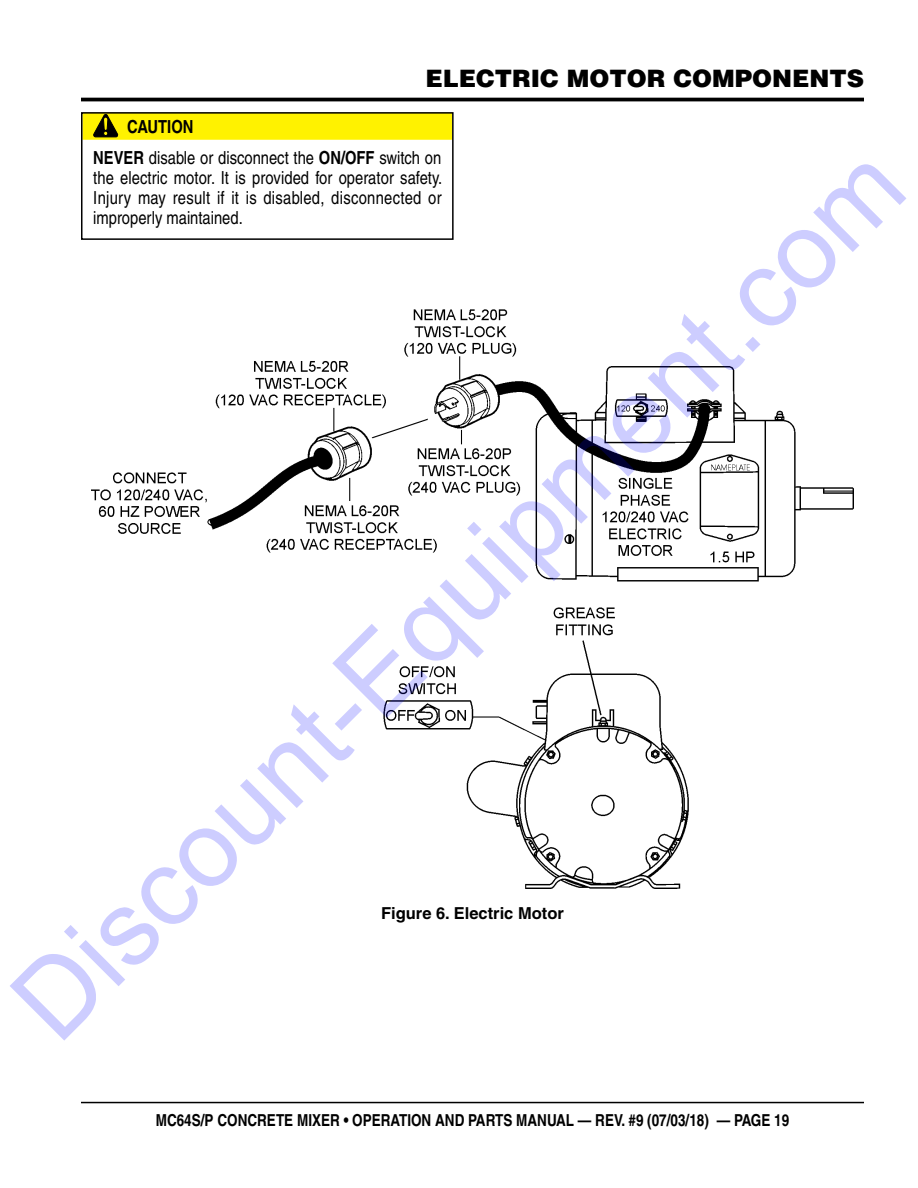
<style>
.page{position:relative;width:918px;height:1188px;background:#fff}
.page>*{position:absolute;margin:0;border:0;box-sizing:border-box;transform-origin:0 0}
.t1{font:108px "Arial";color:rgb(0 0 255/.2)}
.t2{font:900 24px "Helvetica";color:#000}
.t3{font:condensed 18px/20.2px "Helvetica";color:#000}
.t4{font:700 condensed 16.5px "Helvetica";color:#000}
.t5{font:700 16.5px "Helvetica";color:#000}
.s1{font-weight:700}
</style>
<div class="page">
<hr style="left:81px;top:1102px;width:783px;height:1px;background:#000">
<div style="left:82px;top:113px;width:370px;height:27px;background:#fff200"></div>
<svg style="left:93px;top:115px;width:25px;height:22px"></svg>
<div style="left:81px;top:112px;width:373px;height:128px;border:2px solid #000"></div>
<hr style="left:81px;top:98px;width:783px;height:3px;background:#000">
<img style="left:92px;top:310px;width:761px;height:578px">
<h2 class="t2" style="left:425px;top:63px;width:440px">ELECTRIC MOTOR COMPONENTS</h2>
<p class="t3" style="left:93px;top:111px;width:350px;line-height:31px;text-indent:34px"><span class="s1">CAUTION<br>NEVER</span> disable or disconnect the <span class="s1">ON/OFF</span> switch on</p>
<p class="t3" style="left:93px;top:167px;width:350px;text-align:justify">the electric motor. It is provided for operator safety.<br>Injury may result if it is disabled, disconnected or improperly maintained.</p>
<h1 class="t1" style="left:-21px;top:967px;width:1208px;rotate:-45deg">Discount-Equipment.com</h1>
<p class="t5" style="left:381px;top:903px;width:184px">Figure 6. Electric Motor</p>
<p class="t4" style="left:156px;top:1110px;width:635px">MC64S/P CONCRETE MIXER • OPERATION AND PARTS MANUAL — REV. #9 (07/03/18) — PAGE 19</p>
</div>
